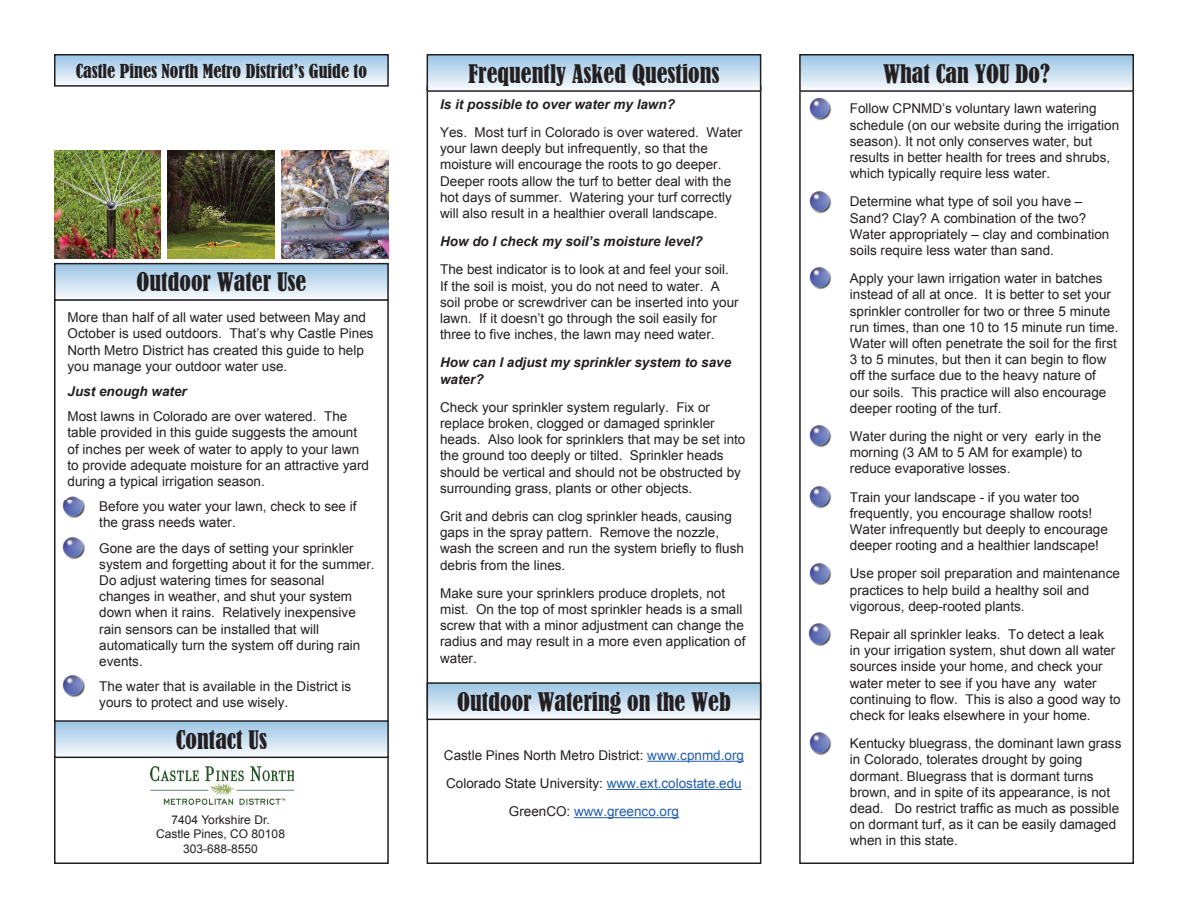
<style>
.page{position:relative;width:1188px;height:918px;background:#fff}
.page>*{position:absolute;margin:0;border:0;box-sizing:border-box;transform-origin:0 0}
.t1{font:condensed 24px "Bernard";color:#231f20}
.t2{font:condensed 18px "Bernard";color:#231f20}
.t3{font:13.5px/16.2px "Arial";color:#231f20}
.t4{font:italic 700 13.5px/16.2px "Arial";color:#231f20}
.t5{font:12px/14.4px "Arial";color:#231f20;text-align:center}
.s1{color:#215dab}
</style>
<div class="page">
<div style="left:54px;top:299px;width:335px;height:565px;border:2px solid #231f20"></div>
<svg style="left:57px;top:57px;width:329px;height:27px;background:#cae0f0"></svg>
<div style="left:54px;top:54px;width:335px;height:33px;border:2px solid #231f20"></div>
<hr style="left:647px;top:761px;width:97px;height:1px;background:#215dab">
<hr style="left:607px;top:789px;width:135px;height:1px;background:#215dab">
<hr style="left:574px;top:817px;width:105px;height:1px;background:#215dab">
<div style="left:427px;top:86px;width:334px;height:778px;border:2px solid #231f20"></div>
<div style="left:799px;top:90px;width:335px;height:774px;border:2px solid #231f20"></div>
<img style="left:54px;top:150px;width:106px;height:108px">
<img style="left:168px;top:150px;width:106px;height:108px">
<img style="left:282px;top:150px;width:106px;height:108px">
<svg style="left:57px;top:266px;width:329px;height:31px;background:#c8dff0"></svg>
<div style="left:54px;top:263px;width:335px;height:38px;border:2px solid #231f20"></div>
<svg style="left:57px;top:723px;width:329px;height:32px;background:#c9dff0"></svg>
<div style="left:54px;top:720px;width:335px;height:38px;border:2px solid #231f20"></div>
<img style="left:62px;top:496px;width:23px;height:22px">
<img style="left:62px;top:537px;width:23px;height:23px">
<img style="left:62px;top:675px;width:23px;height:23px">
<svg style="left:430px;top:57px;width:328px;height:32px;background:#c9dff0"></svg>
<div style="left:427px;top:54px;width:334px;height:38px;border:2px solid #231f20"></div>
<svg style="left:430px;top:685px;width:328px;height:32px;background:#c9dff0"></svg>
<div style="left:427px;top:682px;width:334px;height:38px;border:2px solid #231f20"></div>
<svg style="left:802px;top:57px;width:329px;height:31px;background:#c8dff0"></svg>
<div style="left:799px;top:54px;width:335px;height:38px;border:2px solid #231f20"></div>
<img style="left:809px;top:97px;width:23px;height:24px">
<img style="left:809px;top:267px;width:23px;height:23px">
<img style="left:809px;top:191px;width:23px;height:23px">
<img style="left:809px;top:732px;width:23px;height:23px">
<img style="left:809px;top:563px;width:23px;height:23px">
<img style="left:809px;top:486px;width:23px;height:23px">
<img style="left:809px;top:425px;width:23px;height:23px">
<img style="left:808px;top:623px;width:23px;height:23px">
<img style="left:151px;top:767px;width:143px;height:37px">
<h2 class="t2" style="left:76px;top:60px;width:293px">Castle Pines North Metro District’s Guide to</h2>
<h1 class="t1" style="left:137px;top:268px;width:171px">Outdoor Water Use</h1>
<p class="t3" style="left:68px;top:310px;width:308px">More than half of all water used between May and October is used outdoors. That’s why Castle Pines North Metro District has created this guide to help you manage your outdoor water use.</p>
<p class="t4" style="left:68px;top:384px;width:121px">Just enough water</p>
<p class="t3" style="left:68px;top:409px;width:303px">Most lawns in Colorado are over watered. The table provided in this guide suggests the amount of inches per week of water to apply to your lawn to provide adequate moisture for an attractive yard during a typical irrigation season.</p>
<p class="t3" style="left:99px;top:499px;width:259px">Before you water your lawn, check to see if the grass needs water.</p>
<p class="t3" style="left:99px;top:540px;width:277px">Gone are the days of setting your sprinkler system and forgetting about it for the summer.<br>Do adjust watering times for seasonal changes in weather, and shut your system down when it rains. Relatively inexpensive rain sensors can be installed that will automatically turn the system off during rain events.</p>
<p class="t3" style="left:99px;top:679px;width:254px">The water that is available in the District is yours to protect and use wisely.</p>
<h1 class="t1" style="left:176px;top:726px;width:93px">Contact Us</h1>
<p class="t5" style="left:156px;top:812px;width:130px">7404 Yorkshire Dr.<br>Castle Pines, CO 80108<br>303-688-8550</p>
<h1 class="t1" style="left:468px;top:59px;width:253px">Frequently Asked Questions</h1>
<p class="t4" style="left:440px;top:96px;width:236px">Is it possible to over water my lawn?</p>
<p class="t3" style="left:440px;top:124px;width:304px">Yes. Most turf in Colorado is over watered. Water your lawn deeply but infrequently, so that the moisture will encourage the roots to go deeper.<br>Deeper roots allow the turf to better deal with the hot days of summer. Watering your turf correctly will also result in a healthier overall landscape.</p>
<p class="t4" style="left:440px;top:234px;width:264px">How do I check my soil’s moisture level?</p>
<p class="t3" style="left:440px;top:262px;width:300px">The best indicator is to look at and feel your soil.<br>If the soil is moist, you do not need to water. A soil probe or screwdriver can be inserted into your lawn. If it doesn’t go through the soil easily for three to five inches, the lawn may need water.</p>
<p class="t4" style="left:440px;top:355px;width:293px">How can I adjust my sprinkler system to save water?</p>
<p class="t3" style="left:440px;top:399px;width:307px">Check your sprinkler system regularly. Fix or replace broken, clogged or damaged sprinkler heads. Also look for sprinklers that may be set into the ground too deeply or tilted. Sprinkler heads should be vertical and should not be obstructed by surrounding grass, plants or other objects.</p>
<p class="t3" style="left:440px;top:508px;width:305px">Grit and debris can clog sprinkler heads, causing gaps in the spray pattern. Remove the nozzle, wash the screen and run the system briefly to flush debris from the lines.</p>
<p class="t3" style="left:440px;top:585px;width:307px">Make sure your sprinklers produce droplets, not mist. On the top of most sprinkler heads is a small screw that with a minor adjustment can change the radius and may result in a more even application of water.</p>
<h1 class="t1" style="left:457px;top:688px;width:275px">Outdoor Watering on the Web</h1>
<p class="t3" style="left:444px;top:741px;width:302px;line-height:28.2px;text-align:center">Castle Pines North Metro District: <span class="s1">www.cpnmd.org<br></span>Colorado State University: <span class="s1">www.ext.colostate.edu<br></span>GreenCO: <span class="s1">www.greenco.org</span></p>
<h1 class="t1" style="left:883px;top:59px;width:168px">What Can YOU Do?</h1>
<p class="t3" style="left:850px;top:101px;width:271px">Follow CPNMD’s voluntary lawn watering schedule (on our website during the irrigation season). It not only conserves water, but results in better health for trees and shrubs, which typically require less water.</p>
<p class="t3" style="left:850px;top:194px;width:261px">Determine what type of soil you have – Sand? Clay? A combination of the two?<br>Water appropriately – clay and combination soils require less water than sand.</p>
<p class="t3" style="left:850px;top:270px;width:270px">Apply your lawn irrigation water in batches instead of all at once. It is better to set your sprinkler controller for two or three 5 minute run times, than one 10 to 15 minute run time.<br>Water will often penetrate the soil for the first 3 to 5 minutes, but then it can begin to flow off the surface due to the heavy nature of our soils. This practice will also encourage deeper rooting of the turf.</p>
<p class="t3" style="left:850px;top:428px;width:253px">Water during the night or very early in the morning (3 AM to 5 AM for example) to reduce evaporative losses.</p>
<p class="t3" style="left:850px;top:489px;width:260px">Train your landscape - if you water too frequently, you encourage shallow roots!<br>Water infrequently but deeply to encourage deeper rooting and a healthier landscape!</p>
<p class="t3" style="left:850px;top:566px;width:272px">Use proper soil preparation and maintenance practices to help build a healthy soil and vigorous, deep-rooted plants.</p>
<p class="t3" style="left:850px;top:626px;width:272px">Repair all sprinkler leaks. To detect a leak<br>in your irrigation system, shut down all water sources inside your home, and check your water meter to see if you have any water continuing to flow. This is also a good way to check for leaks elsewhere in your home.</p>
<p class="t3" style="left:850px;top:735px;width:273px">Kentucky bluegrass, the dominant lawn grass in Colorado, tolerates drought by going dormant. Bluegrass that is dormant turns brown, and in spite of its appearance, is not dead. Do restrict traffic as much as possible on dormant turf, as it can be easily damaged when in this state.</p>
</div>
